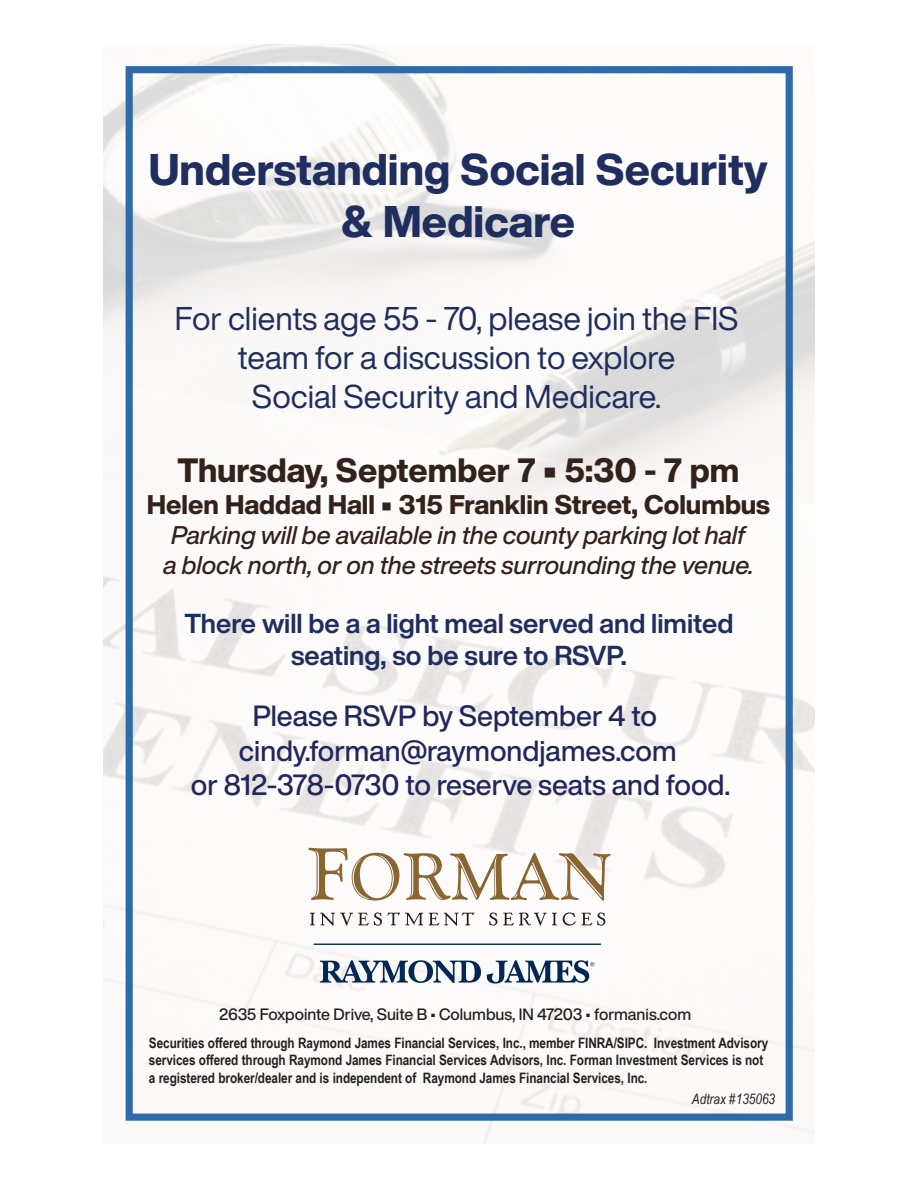
<style>
.page{position:relative;width:918px;height:1188px;background:#fff}
.page>*{position:absolute;margin:0;border:0;box-sizing:border-box;transform-origin:0 0}
.t1{font:800 43.65px/52.3px "Helvetica Now Display";color:#1f2e5e;text-align:center}
.t2{font:800 33.15px "Helvetica Now Display";color:#33211b}
.t3{font:32.4px/38.8px "Helvetica Now Display";color:#1f2e5e;text-align:center}
.t4{font:500 28.8px/34.5px "Helvetica Now Display";color:#20275a;text-align:center}
.t5{font:700 27px/32.4px "Helvetica Now Display";color:#1f2e5e;text-align:center}
.t6{font:800 26.55px "Helvetica Now Display";color:#33211b}
.t7{font:italic 500 25.2px/30.2px "Helvetica Now Display";color:#33211b;text-align:center}
.t8{font:500 16.2px "Helvetica Now Display";color:#231f20}
.t9{font:700 14.4px/17.2px "Arial Narrow";letter-spacing:-.005em;color:#231f20}
.t10{font:italic 14.4px "Arial Narrow";color:#231f20}
</style>
<div class="page">
<img style="left:103px;top:44px;width:712px;height:1100px">
<div style="left:126px;top:66px;width:667px;height:1055px;border:7px solid #316aa7"></div>
<svg style="left:320px;top:960px;width:161px;height:23px"></svg>
<svg style="left:487px;top:960px;width:107px;height:24px"></svg>
<svg style="left:308px;top:848px;width:303px;height:53px"></svg>
<svg style="left:310px;top:912px;width:113px;height:14px"></svg>
<svg style="left:429px;top:913px;width:45px;height:13px"></svg>
<svg style="left:489px;top:912px;width:8px;height:14px"></svg>
<svg style="left:503px;top:913px;width:54px;height:13px"></svg>
<svg style="left:563px;top:912px;width:13px;height:14px"></svg>
<svg style="left:582px;top:912px;width:23px;height:14px"></svg>
<hr style="left:314px;top:944px;width:287px;height:1px;background:#002856">
<h1 class="t1" style="left:149px;top:143px;width:621px">Understanding Social Security &amp; Medicare</h1>
<h3 class="t3" style="left:175px;top:299px;width:565px">For clients age 55 - 70, please join the FIS team for a discussion to explore<br>Social Security and Medicare.</h3>
<h2 class="t2" style="left:177px;top:447px;width:563px">Thursday, September 7 • 5:30 - 7 pm</h2>
<h3 class="t6" style="left:147px;top:486px;width:625px">Helen Haddad Hall • 315 Franklin Street, Columbus</h3>
<h3 class="t7" style="left:163px;top:520px;width:592px">Parking will be available in the county parking lot half a block north, or on the streets surrounding the venue.</h3>
<h3 class="t5" style="left:184px;top:607px;width:551px">There will be a a light meal served and limited seating, so be sure to RSVP.</h3>
<h3 class="t4" style="left:191px;top:699px;width:541px">Please RSVP by September 4 to cindy.forman@raymondjames.com<br>or 812-378-0730 to reserve seats and food.</h3>
<p class="t8" style="left:219px;top:1003px;width:474px">2635 Foxpointe Drive, Suite B • Columbus, IN 47203 • formanis.com</p>
<p class="t9" style="left:149px;top:1034px;width:621px">Securities offered through Raymond James Financial Services, Inc., member FINRA/SIPC. Investment Advisory services offered through Raymond James Financial Services Advisors, Inc. Forman Investment Services is not a registered broker/dealer and is independent of Raymond James Financial Services, Inc.</p>
<p class="t10" style="left:692px;top:1089px;width:85px">Adtrax #135063</p>
</div>
